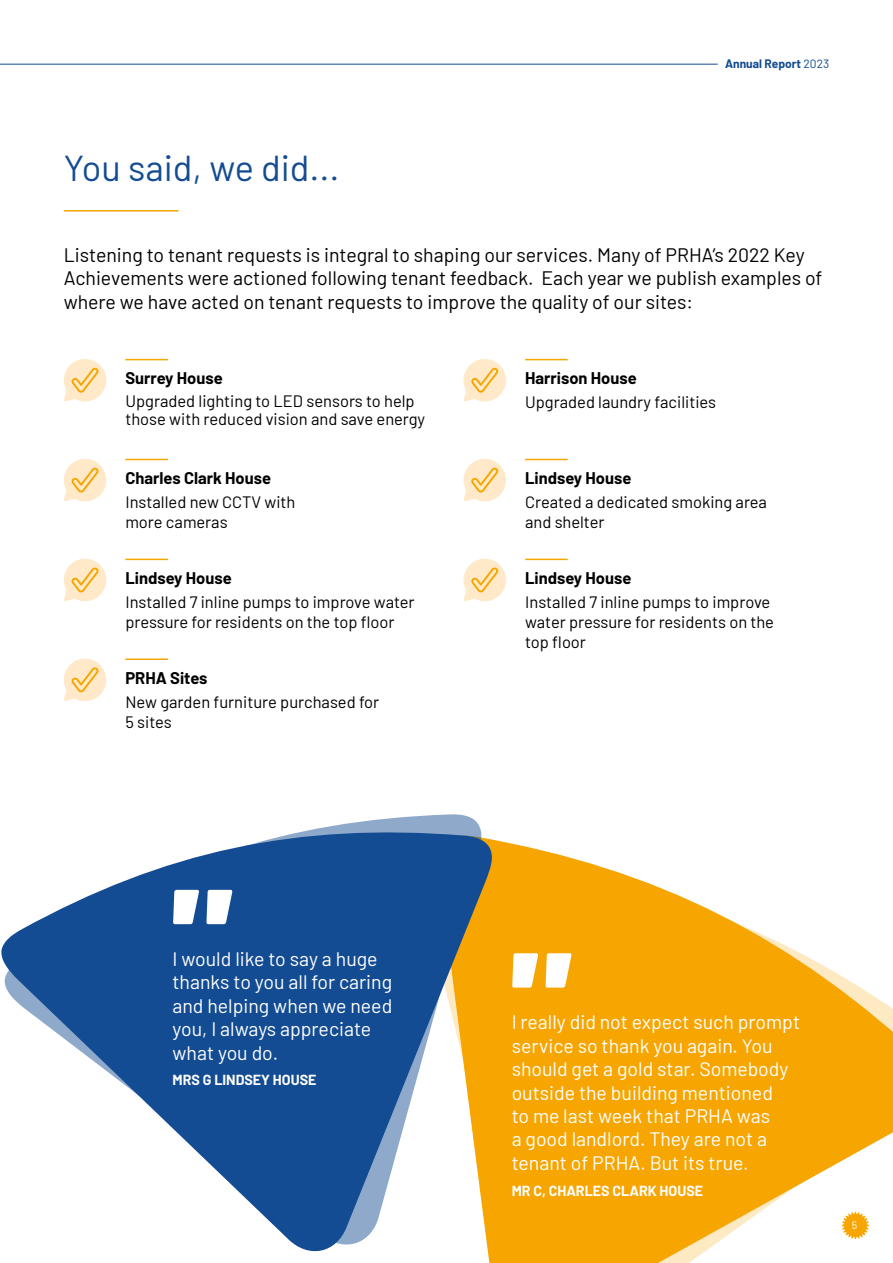
<style>
.page{position:relative;width:893px;height:1263px;background:#fff}
.page>*{position:absolute;margin:0;border:0;box-sizing:border-box;transform-origin:0 0}
.t1{font:36px "Barlow";color:#134c92}
.t2{font:19.5px/23.4px "Barlow";color:#fff}
.t3{font:19.5px/23.4px "Barlow";color:#000}
.t4{font:16.5px/19.8px "Barlow";color:#000}
.t5{font:700 16.5px "Barlow";color:#000}
.t6{font:700 14.25px "Barlow";color:#fff}
.t7{font:700 12px "Barlow";color:#134c92}
.t8{font:10.5px "Barlow";color:#fff}
.s1{font-weight:400}
</style>
<div class="page">
<svg style="left:488px;top:840px;width:405px;height:423px;fill:#f7a500"></svg>
<svg style="left:1px;top:822px;width:494px;height:431px;fill:#134c92"></svg>
<hr style="left:0;top:64px;width:718px;height:1px;background:#134c92">
<svg style="left:842px;top:1212px;width:27px;height:27px"></svg>
<hr style="left:64px;top:210px;width:115px;height:2px;background:#f7a500">
<hr style="left:125px;top:359px;width:43px;height:1px;background:#f7a600">
<svg style="left:64px;top:359px;width:42px;height:42px"></svg>
<hr style="left:525px;top:359px;width:43px;height:1px;background:#f7a600">
<svg style="left:463px;top:359px;width:43px;height:42px"></svg>
<hr style="left:125px;top:459px;width:43px;height:1px;background:#f7a600">
<svg style="left:64px;top:459px;width:42px;height:42px"></svg>
<hr style="left:525px;top:459px;width:43px;height:1px;background:#f7a600">
<svg style="left:463px;top:459px;width:43px;height:42px"></svg>
<hr style="left:125px;top:559px;width:43px;height:1px;background:#f7a600">
<svg style="left:64px;top:559px;width:42px;height:42px"></svg>
<hr style="left:525px;top:559px;width:43px;height:1px;background:#f7a600">
<svg style="left:463px;top:559px;width:43px;height:42px"></svg>
<hr style="left:125px;top:658px;width:43px;height:2px;background:#f7a600">
<svg style="left:64px;top:659px;width:42px;height:42px"></svg>
<svg style="left:173px;top:890px;width:59px;height:34px"></svg>
<svg style="left:512px;top:953px;width:59px;height:34px"></svg>
<h1 class="t1" style="left:64px;top:142px;width:277px">You said, we did...</h1>
<p class="t7" style="left:725px;top:55px;width:106px">Annual Report <span class="s1">2023</span></p>
<p class="t3" style="left:64px;top:242px;width:760px">Listening to tenant requests is integral to shaping our services. Many of PRHA’s 2022 Key<br>Achievements were actioned following tenant feedback. Each year we publish examples of where we have acted on tenant requests to improve the quality of our sites:</p>
<p class="t5" style="left:125px;top:366px;width:99px">Surrey House</p>
<p class="t4" style="left:125px;top:390px;width:301px;line-height:18px">Upgraded lighting to LED sensors to help those with reduced vision and save energy</p>
<p class="t5" style="left:125px;top:466px;width:147px">Charles Clark House</p>
<p class="t4" style="left:125px;top:491px;width:172px">Installed new CCTV with more cameras</p>
<p class="t5" style="left:125px;top:566px;width:108px">Lindsey House</p>
<p class="t4" style="left:125px;top:591px;width:291px">Installed 7 inline pumps to improve water pressure for residents on the top floor</p>
<p class="t5" style="left:125px;top:666px;width:84px">PRHA Sites</p>
<p class="t4" style="left:125px;top:691px;width:255px">New garden furniture purchased for<br>5 sites</p>
<p class="t5" style="left:525px;top:366px;width:113px">Harrison House</p>
<p class="t4" style="left:525px;top:391px;width:192px">Upgraded laundry facilities</p>
<p class="t5" style="left:525px;top:466px;width:108px">Lindsey House</p>
<p class="t4" style="left:525px;top:491px;width:243px">Created a dedicated smoking area and shelter</p>
<p class="t5" style="left:525px;top:566px;width:108px">Lindsey House</p>
<p class="t4" style="left:525px;top:591px;width:250px">Installed 7 inline pumps to improve water pressure for residents on the top floor</p>
<p class="t2" style="left:173px;top:946px;width:221px">I would like to say a huge thanks to you all for caring and helping when we need you, I always appreciate what you do.</p>
<p class="t6" style="left:173px;top:1069px;width:145px">MRS G LINDSEY HOUSE</p>
<p class="t2" style="left:512px;top:1009px;width:290px">I really did not expect such prompt service so thank you again. You should get a gold star. Somebody outside the building mentioned<br>to me last week that PRHA was<br>a good landlord. They are not a tenant of PRHA. But its true.</p>
<p class="t6" style="left:512px;top:1180px;width:193px">MR C, CHARLES CLARK HOUSE</p>
<p class="t8" style="left:852px;top:1218px;width:7px">5</p>
</div>
